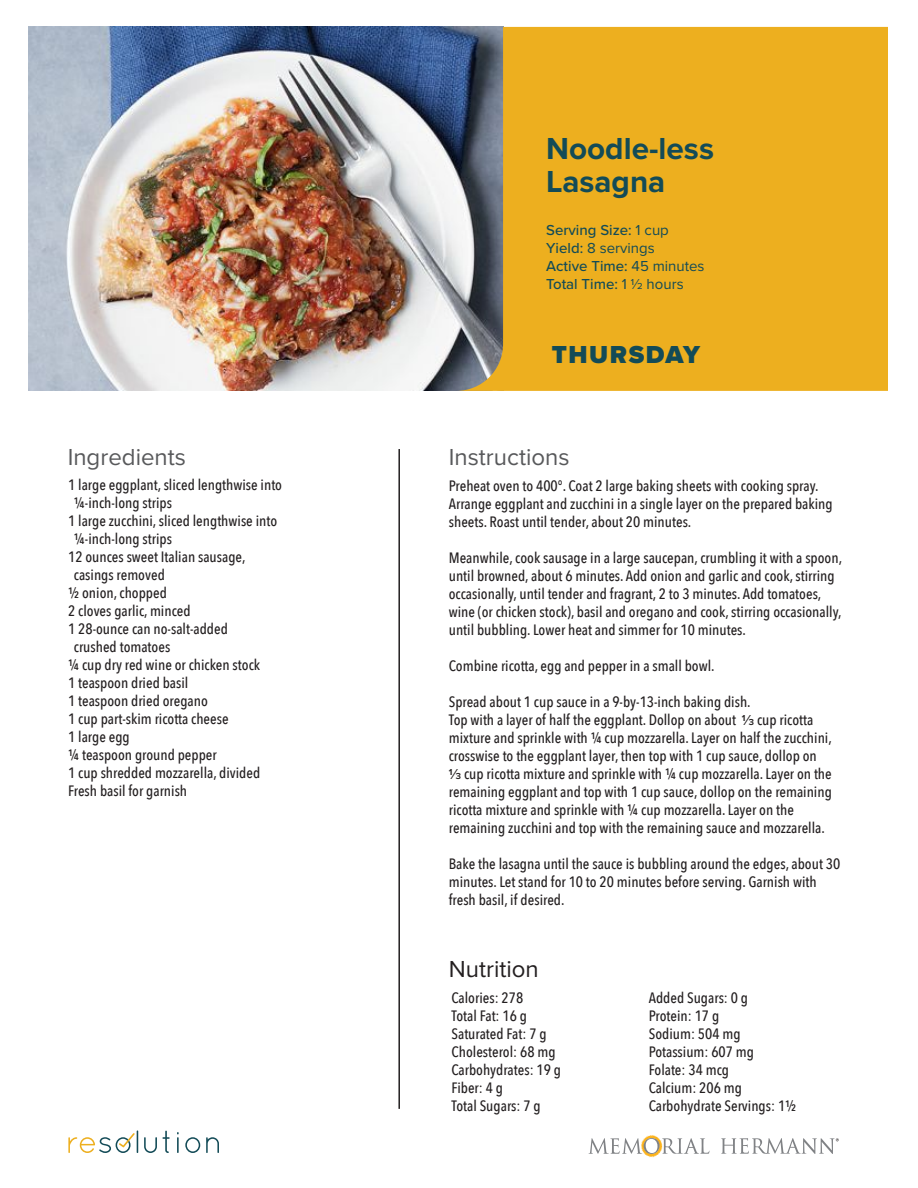
<style>
.page{position:relative;width:918px;height:1188px;background:#fff}
.page>*{position:absolute;margin:0;border:0;box-sizing:border-box;transform-origin:0 0}
.t1{font:700 31.5px/33px "Proxima Nova";color:#134b57}
.t2{font:900 25.5px "Proxima Nova";letter-spacing:.06em;color:#134b57}
.t3{font:24px "Proxima Nova";color:#58595b}
.t4{font:24px "Proxima Nova";color:#231f20}
.t5{font:500 15px/18px "Avenir Next Condensed";color:#231f20}
.t6{font:500 15px/18px "Proxima Nova";color:#134b57}
.s1{font-weight:400}
.s2{font-family:"Proxima Nova";font-weight:600}
</style>
<div class="page">
<svg style="left:144px;top:1137px;width:13px;height:16px"></svg>
<svg style="left:163px;top:1131px;width:7px;height:22px"></svg>
<svg style="left:177px;top:1132px;width:2px;height:21px"></svg>
<svg style="left:185px;top:1137px;width:15px;height:16px"></svg>
<svg style="left:206px;top:1137px;width:13px;height:16px"></svg>
<svg style="left:68px;top:1130px;width:70px;height:23px"></svg>
<img style="left:29px;top:27px;width:427px;height:364px">
<svg style="left:456px;top:27px;width:432px;height:364px;fill:#edaf1f"></svg>
<img style="left:644px;top:1135px;width:15px;height:23px">
<svg style="left:589px;top:1138px;width:120px;height:16px"></svg>
<svg style="left:721px;top:1138px;width:118px;height:16px"></svg>
<hr style="left:398px;top:449px;width:2px;height:660px;background:#231f20">
<h3 class="t3" style="left:68px;top:439px;width:120px">Ingredients</h3>
<p class="t5" style="left:68px;top:475px;width:215px">1 large eggplant, sliced lengthwise into</p>
<p class="t5" style="left:74px;top:493px;width:100px">¼-inch-long strips</p>
<p class="t5" style="left:68px;top:511px;width:211px">1 large zucchini, sliced lengthwise into</p>
<p class="t5" style="left:74px;top:529px;width:100px">¼-inch-long strips</p>
<p class="t5" style="left:68px;top:547px;width:179px">12 ounces sweet Italian sausage,</p>
<p class="t5" style="left:74px;top:565px;width:93px">casings removed</p>
<p class="t5" style="left:68px;top:583px;width:100px">½ onion, chopped</p>
<p class="t5" style="left:68px;top:601px;width:124px">2 cloves garlic, minced</p>
<p class="t5" style="left:68px;top:619px;width:161px">1 28-ounce can no-salt-added</p>
<p class="t5" style="left:74px;top:637px;width:98px">crushed tomatoes</p>
<p class="t5" style="left:68px;top:655px;width:193px">¼ cup dry red wine or chicken stock</p>
<p class="t5" style="left:68px;top:673px;width:122px">1 teaspoon dried basil</p>
<p class="t5" style="left:68px;top:691px;width:141px">1 teaspoon dried oregano</p>
<p class="t5" style="left:68px;top:709px;width:162px">1 cup part-skim ricotta cheese</p>
<p class="t5" style="left:68px;top:727px;width:63px">1 large egg</p>
<p class="t5" style="left:68px;top:745px;width:150px">¼ teaspoon ground pepper</p>
<p class="t5" style="left:68px;top:763px;width:194px">1 cup shredded mozzarella, divided</p>
<p class="t5" style="left:68px;top:781px;width:121px">Fresh basil for garnish</p>
<h1 class="t1" style="left:546px;top:132px;width:169px">Noodle-less<br>Lasagna</h1>
<p class="t6" style="left:546px;top:221px;width:160px">Serving Size: <span class="s1">1 cup<br></span>Yield: <span class="s1">8 servings<br></span>Active Time: <span class="s1">45 minutes<br></span>Total Time: <span class="s1">1 ½ hours</span></p>
<h2 class="t2" style="left:552px;top:336px;width:150px">THURSDAY</h2>
<h3 class="t3" style="left:449px;top:439px;width:122px">Instructions</h3>
<p class="t5" style="left:449px;top:477px;width:385px">Preheat oven to 400°. Coat 2 large baking sheets with cooking spray.<br>Arrange eggplant and zucchini in a single layer on the prepared baking sheets. Roast until tender, about 20 minutes.</p>
<p class="t5" style="left:449px;top:549px;width:395px">Meanwhile, cook sausage in a large saucepan, crumbling it with a spoon, until browned, about 6 minutes. Add onion and garlic and cook, stirring occasionally, until tender and fragrant, 2 to 3 minutes. Add tomatoes, wine (or chicken stock), basil and oregano and cook, stirring occasionally, until bubbling. Lower heat and simmer for 10 minutes.</p>
<p class="t5" style="left:449px;top:657px;width:267px">Combine ricotta, egg and pepper in a small bowl.</p>
<p class="t5" style="left:449px;top:693px;width:385px">Spread about 1 cup sauce in a 9-by-13-inch baking dish.<br>Top with a layer of half the eggplant. Dollop on about <span class="s2">⅓</span> cup ricotta mixture and sprinkle with ¼ cup mozzarella. Layer on half the zucchini, crosswise to the eggplant layer, then top with 1 cup sauce, dollop on <span class="s2">⅓</span> cup ricotta mixture and sprinkle with ¼ cup mozzarella. Layer on the remaining eggplant and top with 1 cup sauce, dollop on the remaining ricotta mixture and sprinkle with ¼ cup mozzarella. Layer on the remaining zucchini and top with the remaining sauce and mozzarella.</p>
<p class="t5" style="left:449px;top:855px;width:393px">Bake the lasagna until the sauce is bubbling around the edges, about 30 minutes. Let stand for 10 to 20 minutes before serving. Garnish with fresh basil, if desired.</p>
<h3 class="t4" style="left:449px;top:951px;width:91px">Nutrition</h3>
<p class="t5" style="left:452px;top:988px;width:111px">Calories: 278<br>Total Fat: 16 g<br>Saturated Fat: 7 g<br>Cholesterol: 68 mg<br>Carbohydrates: 19 g<br>Fiber: 4 g<br>Total Sugars: 7 g</p>
<p class="t5" style="left:649px;top:988px;width:149px">Added Sugars: 0 g<br>Protein: 17 g<br>Sodium: 504 mg<br>Potassium: 607 mg<br>Folate: 34 mcg<br>Calcium: 206 mg<br>Carbohydrate Servings: 1½</p>
</div>
